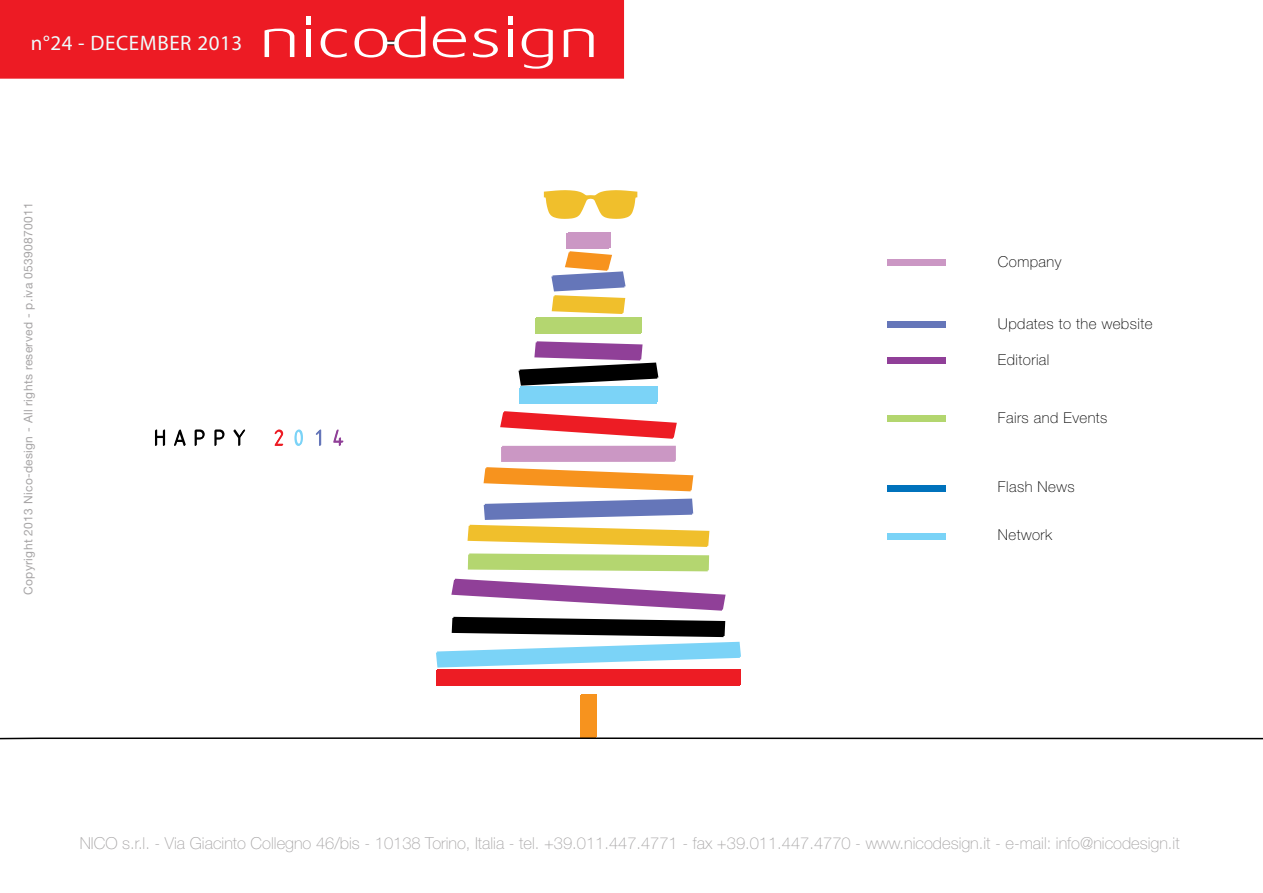
<style>
.page{position:relative;width:1263px;height:893px;background:#fff}
.page>*{position:absolute;margin:0;border:0;box-sizing:border-box;transform-origin:0 0}
.t1{font:21px "Myriad Pro";letter-spacing:.03em;color:#edfdfd}
.t2{font:100 16.5px "Helvetica Neue LT Pro";color:#a7a5a6}
.t3{font:100 15px "Helvetica Neue LT Pro";letter-spacing:.03em;color:#000}
.t4{font:12px "Helvetica Neue LT Pro";letter-spacing:.025em;color:#a7a5a6}
</style>
<div class="page">
<div style="left:1px;top:1px;width:622px;height:77px;background:#ed1b24"></div>
<div style="left:0;top:0;width:624px;height:79px;border:2px solid #ed1b24"></div>
<div style="left:887px;top:259px;width:58px;height:7px;background:#cb97c4"></div>
<div style="left:887px;top:321px;width:58px;height:7px;background:#6576b9"></div>
<div style="left:887px;top:357px;width:58px;height:7px;background:#903f98"></div>
<div style="left:887px;top:415px;width:58px;height:7px;background:#b3d66f"></div>
<div style="left:887px;top:485px;width:58px;height:7px;background:#0072bc"></div>
<div style="left:887px;top:533px;width:58px;height:7px;background:#7ad3f7"></div>
<svg style="left:265px;top:29px;width:29px;height:28px"></svg>
<svg style="left:564px;top:29px;width:30px;height:28px"></svg>
<div style="left:306px;top:29px;width:5px;height:28px;background:#fff"></div>
<div style="left:306px;top:16px;width:5px;height:8px;background:#fff"></div>
<div style="left:508px;top:29px;width:5px;height:28px;background:#fff"></div>
<div style="left:508px;top:16px;width:5px;height:8px;background:#fff"></div>
<svg style="left:321px;top:29px;width:26px;height:29px"></svg>
<svg style="left:473px;top:29px;width:25px;height:28px"></svg>
<svg style="left:522px;top:29px;width:31px;height:40px"></svg>
<svg style="left:433px;top:29px;width:33px;height:29px"></svg>
<svg style="left:354px;top:29px;width:33px;height:29px"></svg>
<svg style="left:394px;top:16px;width:31px;height:42px"></svg>
<svg style="left:155px;top:429px;width:10px;height:17px"></svg>
<svg style="left:174px;top:429px;width:12px;height:17px"></svg>
<svg style="left:195px;top:429px;width:10px;height:17px"></svg>
<svg style="left:214px;top:429px;width:10px;height:17px"></svg>
<svg style="left:233px;top:429px;width:12px;height:17px"></svg>
<svg style="left:275px;top:429px;width:8px;height:17px"></svg>
<svg style="left:294px;top:429px;width:9px;height:17px"></svg>
<svg style="left:316px;top:429px;width:5px;height:17px"></svg>
<svg style="left:333px;top:429px;width:10px;height:17px"></svg>
<div style="left:580px;top:696px;width:15px;height:42px;background:#f7931e"></div>
<div style="left:501px;top:447px;width:174px;height:15px;background:#d0a2ca"></div>
<div style="left:436px;top:671px;width:303px;height:15px;background:#ed1c24"></div>
<div style="left:519px;top:388px;width:137px;height:15px;background:#7bd3f7"></div>
<div style="left:535px;top:319px;width:106px;height:15px;background:#b4d670"></div>
<div style="left:566px;top:234px;width:43px;height:15px;background:#cb97c4"></div>
<div style="left:581px;top:694px;width:15px;height:43px;background:#f7931e"></div>
<svg style="left:436px;top:617px;width:305px;height:51px"></svg>
<svg style="left:451px;top:579px;width:274px;height:32px"></svg>
<svg style="left:468px;top:553px;width:241px;height:18px;background:#bcda7f"></svg>
<svg style="left:484px;top:467px;width:209px;height:24px"></svg>
<div style="left:502px;top:446px;width:174px;height:15px;background:#cb97c4"></div>
<div style="left:437px;top:670px;width:303px;height:15px;background:#ed1c24"></div>
<svg style="left:467px;top:499px;width:242px;height:48px"></svg>
<div style="left:520px;top:387px;width:137px;height:15px;background:#7bd3f7"></div>
<svg style="left:518px;top:341px;width:140px;height:45px"></svg>
<div style="left:536px;top:317px;width:106px;height:15px;background:#b4d670"></div>
<div style="left:568px;top:233px;width:42px;height:15px;background:#cb97c4"></div>
<svg style="left:500px;top:411px;width:177px;height:28px"></svg>
<svg style="left:551px;top:251px;width:75px;height:63px"></svg>
<svg style="left:544px;top:190px;width:93px;height:29px"></svg>
<svg style="left:0;top:737px;width:1263px;height:3px"></svg>
<p class="t1" style="left:31px;top:30px;width:213px">n°24 - DECEMBER 2013</p>
<p class="t4" style="left:21px;top:595px;width:394px;rotate:-90deg">Copyright 2013 Nico-design - All rights reserved - p.iva 05390870011</p>
<p class="t3" style="left:998px;top:253px;width:65px">Company</p>
<p class="t3" style="left:998px;top:315px;width:156px">Updates to the website</p>
<p class="t3" style="left:998px;top:351px;width:53px">Editorial</p>
<p class="t3" style="left:998px;top:409px;width:111px">Fairs and Events</p>
<p class="t3" style="left:998px;top:478px;width:78px">Flash News</p>
<p class="t3" style="left:998px;top:526px;width:56px">Network</p>
<p class="t2" style="left:80px;top:834px;width:1101px">NICO s.r.l. - Via Giacinto Collegno 46/bis - 10138 Torino, Italia - tel. +39.011.447.4771 - fax +39.011.447.4770 - www.nicodesign.it - e-mail: info@nicodesign.it</p>
</div>
